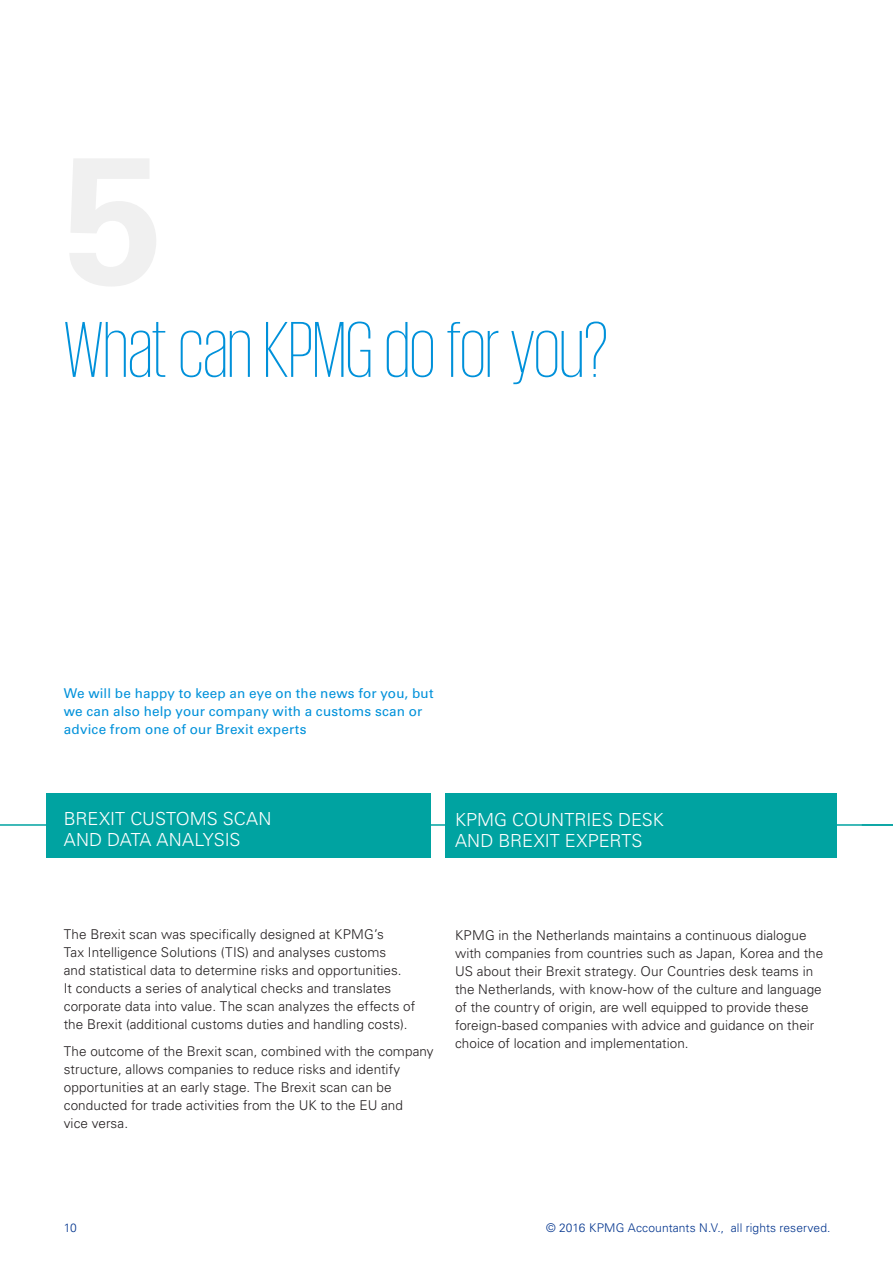
<style>
.page{position:relative;width:893px;height:1263px;background:#fff}
.page>*{position:absolute;margin:0;border:0;box-sizing:border-box;transform-origin:0 0}
.Heading_60pt{font:200 81px "KPMG";letter-spacing:-.01em;color:#0091da}
.Heading_14pt{font:300 18px/21.6px "Univers LT Std";color:#fff}
.Bodycopy_9pt{font:300 13.5px/18px "Univers LT Std";letter-spacing:.005em;color:#231f20}
.Intro_16pt_Medium_Bl{font:13.5px/18px "Univers LT Std";letter-spacing:.01em;color:#0091da}
.Folio_Left{font:300 12px "Univers LT Std";letter-spacing:.01em;color:#00338d}
</style>
<div class="page">
<hr style="left:0;top:824px;width:893px;height:2px;background:#00a3a1">
<div style="left:445px;top:793px;width:392px;height:65px;background:#00a3a1"></div>
<div style="left:47px;top:793px;width:384px;height:65px;background:#00a3a1"></div>
<p class="Heading_60pt" style="left:64px;top:311px;width:546px">What can KPMG do for you?</p>
<p class="Intro_16pt_Medium_Bl" style="left:64px;top:684px;width:371px">We will be happy to keep an eye on the news for you, but we can also help your company with a customs scan or advice from one of our Brexit experts</p>
<p class="Heading_14pt" style="left:64px;top:807px;width:209px">BREXIT CUSTOMS SCAN<br>AND DATA ANALYSIS</p>
<p class="Heading_14pt" style="left:455px;top:808px;width:210px">KPMG COUNTRIES DESK<br>AND BREXIT EXPERTS</p>
<p class="Bodycopy_9pt" style="left:64px;top:926px;width:353px">The Brexit scan was specifically designed at KPMG’s<br>Tax Intelligence Solutions (TIS) and analyses customs<br>and statistical data to determine risks and opportunities.<br>It conducts a series of analytical checks and translates corporate data into value. The scan analyzes the effects of the Brexit (additional customs duties and handling costs).</p>
<p class="Bodycopy_9pt" style="left:64px;top:1042px;width:371px">The outcome of the Brexit scan, combined with the company structure, allows companies to reduce risks and identify opportunities at an early stage. The Brexit scan can be conducted for trade activities from the UK to the EU and<br>vice versa.</p>
<p class="Bodycopy_9pt" style="left:455px;top:927px;width:370px">KPMG in the Netherlands maintains a continuous dialogue with companies from countries such as Japan, Korea and the US about their Brexit strategy. Our Countries desk teams in the Netherlands, with know-how of the culture and language of the country of origin, are well equipped to provide these foreign-based companies with advice and guidance on their choice of location and implementation.</p>
<p class="Folio_Left" style="left:64px;top:1220px;width:15px">10</p>
<p class="Folio_Left" style="left:546px;top:1220px;width:286px">© 2016 KPMG Accountants N.V., all rights reserved.</p>
</div>
